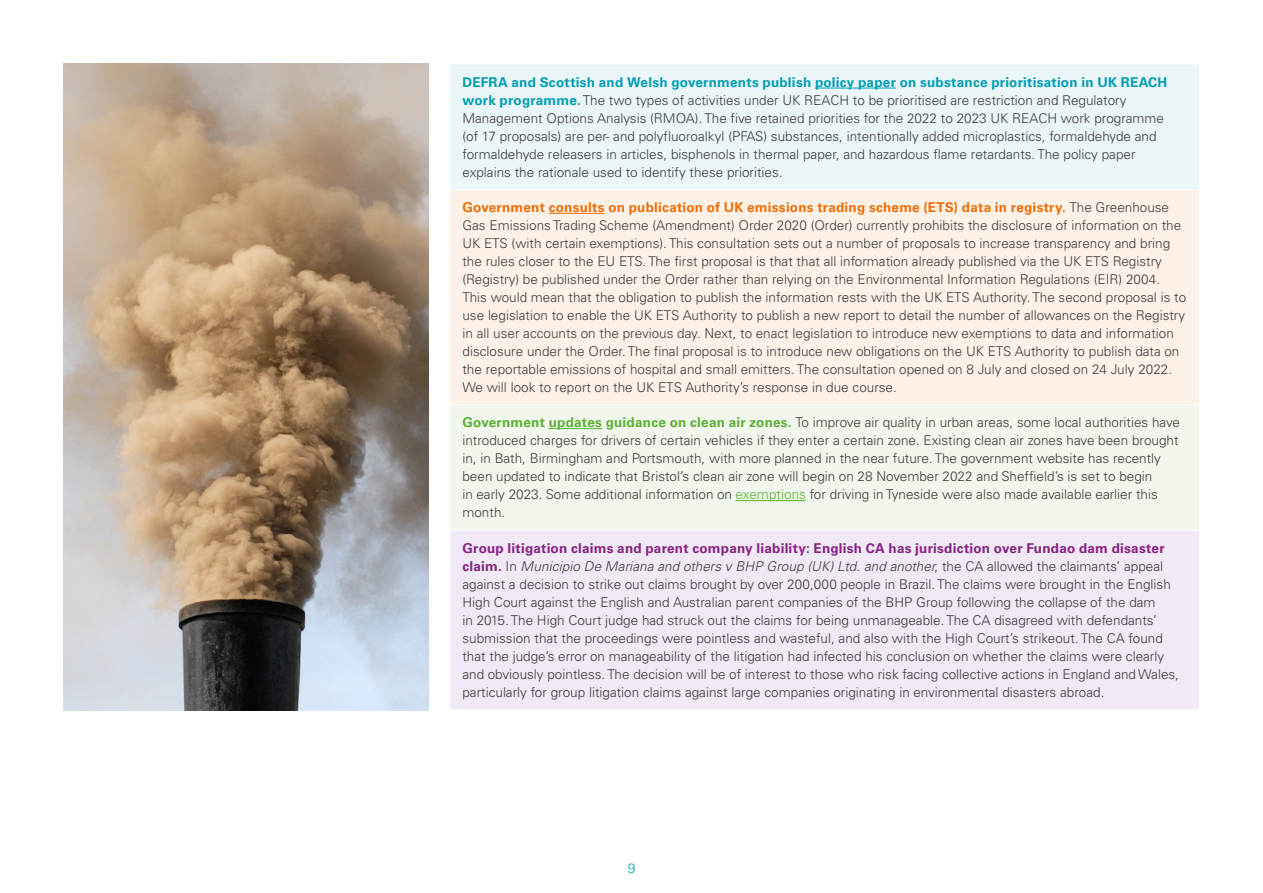
<style>
.page{position:relative;width:1263px;height:893px;background:#fff}
.page>*{position:absolute;margin:0;border:0;box-sizing:border-box;transform-origin:0 0}
.t1{font:300 13.5px/18px "Univers LTCYR 45";color:#3c3c3b}
.t2{font:700 13.5px "Univers LTCYR 65";letter-spacing:.015em;color:#872183}
.t3{font:700 13.5px "Univers LTCYR 65";letter-spacing:.02em;color:#ed6d05}
.t4{font:700 13.5px "Univers LTCYR 65";letter-spacing:.02em;color:#009db1}
.t5{font:300 13.5px "Univers LTCYR 45";color:#00a5ba}
.s1{font-family:"Univers LTCYR 65";font-weight:700;color:#009db1}
.s2{font-family:"Univers LTCYR 45";font-weight:300;color:#3c3c3b}
.s3{font-family:"Univers LTCYR 65";font-weight:700;color:#5ab031}
.s4{color:#5ab031}
.s5{font-family:"Univers LTCYR 65";font-weight:700;color:#872183}
.s6{font-style:italic}
</style>
<div class="page">
<div style="left:450px;top:64px;width:749px;height:125px;background:#ebf6f9"></div>
<div style="left:450px;top:189px;width:749px;height:216px;background:#fef2e8"></div>
<div style="left:450px;top:405px;width:749px;height:125px;background:#f2f7ed"></div>
<div style="left:450px;top:530px;width:749px;height:179px;background:#f1e9f5"></div>
<hr style="left:449px;top:64px;width:751px;height:1px;background:#fff">
<hr style="left:449px;top:189px;width:751px;height:1px;background:#fff">
<hr style="left:449px;top:404px;width:751px;height:1px;background:#fff">
<hr style="left:449px;top:530px;width:751px;height:1px;background:#fff">
<hr style="left:815px;top:88px;width:81px;height:1px;background:#009db1">
<hr style="left:549px;top:213px;width:56px;height:1px;background:#ed6d05">
<hr style="left:549px;top:428px;width:53px;height:1px;background:#5ab031">
<hr style="left:735px;top:500px;width:71px;height:1px;background:#5ab031">
<img style="left:64px;top:64px;width:364px;height:646px">
<p class="t4" style="left:462px;top:72px;width:706px">DEFRA and Scottish and Welsh governments publish policy paper on substance prioritisation in UK REACH</p>
<p class="t1" style="left:462px;top:91px;width:703px"><span class="s1">work programme.</span> The two types of activities under UK REACH to be prioritised are restriction and Regulatory Management Options Analysis (RMOA). The five retained priorities for the 2022 to 2023 UK REACH work programme (of 17 proposals) are per- and polyfluoroalkyl (PFAS) substances, intentionally added microplastics, formaldehyde and formaldehyde releasers in articles, bisphenols in thermal paper, and hazardous flame retardants. The policy paper explains the rationale used to identify these priorities.</p>
<p class="t3" style="left:462px;top:198px;width:708px">Government consults on publication of UK emissions trading scheme (ETS) data in registry. <span class="s2">The Greenhouse</span></p>
<p class="t1" style="left:462px;top:216px;width:725px">Gas Emissions Trading Scheme (Amendment) Order 2020 (Order) currently prohibits the disclosure of information on the UK ETS (with certain exemptions). This consultation sets out a number of proposals to increase transparency and bring the rules closer to the EU ETS. The first proposal is that that all information already published via the UK ETS Registry (Registry) be published under the Order rather than relying on the Environmental Information Regulations (EIR) 2004.<br>This would mean that the obligation to publish the information rests with the UK ETS Authority. The second proposal is to use legislation to enable the UK ETS Authority to publish a new report to detail the number of allowances on the Registry in all user accounts on the previous day. Next, to enact legislation to introduce new exemptions to data and information disclosure under the Order. The final proposal is to introduce new obligations on the UK ETS Authority to publish data on the reportable emissions of hospital and small emitters. The consultation opened on 8 July and closed on 24 July 2022.<br>We will look to report on the UK ETS Authority’s response in due course.</p>
<p class="t1" style="left:462px;top:413px;width:719px"><span class="s3">Government updates guidance on clean air zones.</span> To improve air quality in urban areas, some local authorities have introduced charges for drivers of certain vehicles if they enter a certain zone. Existing clean air zones have been brought in, in Bath, Birmingham and Portsmouth, with more planned in the near future. The government website has recently been updated to indicate that Bristol’s clean air zone will begin on 28 November 2022 and Sheffield’s is set to begin<br>in early 2023. Some additional information on <span class="s4">exemptions</span> for driving in Tyneside were also made available earlier this month.</p>
<p class="t2" style="left:462px;top:538px;width:704px">Group litigation claims and parent company liability: English CA has jurisdiction over Fundao dam disaster</p>
<p class="t1" style="left:462px;top:556px;width:718px"><span class="s5">claim.</span> In <span class="s6">Municipio De Mariana and others v BHP Group (UK) Ltd. and another</span>, the CA allowed the claimants’ appeal against a decision to strike out claims brought by over 200,000 people in Brazil. The claims were brought in the English High Court against the English and Australian parent companies of the BHP Group following the collapse of the dam<br>in 2015. The High Court judge had struck out the claims for being unmanageable. The CA disagreed with defendants’ submission that the proceedings were pointless and wasteful, and also with the High Court’s strikeout. The CA found that the judge’s error on manageability of the litigation had infected his conclusion on whether the claims were clearly and obviously pointless. The decision will be of interest to those who risk facing collective actions in England and Wales, particularly for group litigation claims against large companies originating in environmental disasters abroad.</p>
<p class="t5" style="left:628px;top:859px;width:9px">9</p>
</div>
